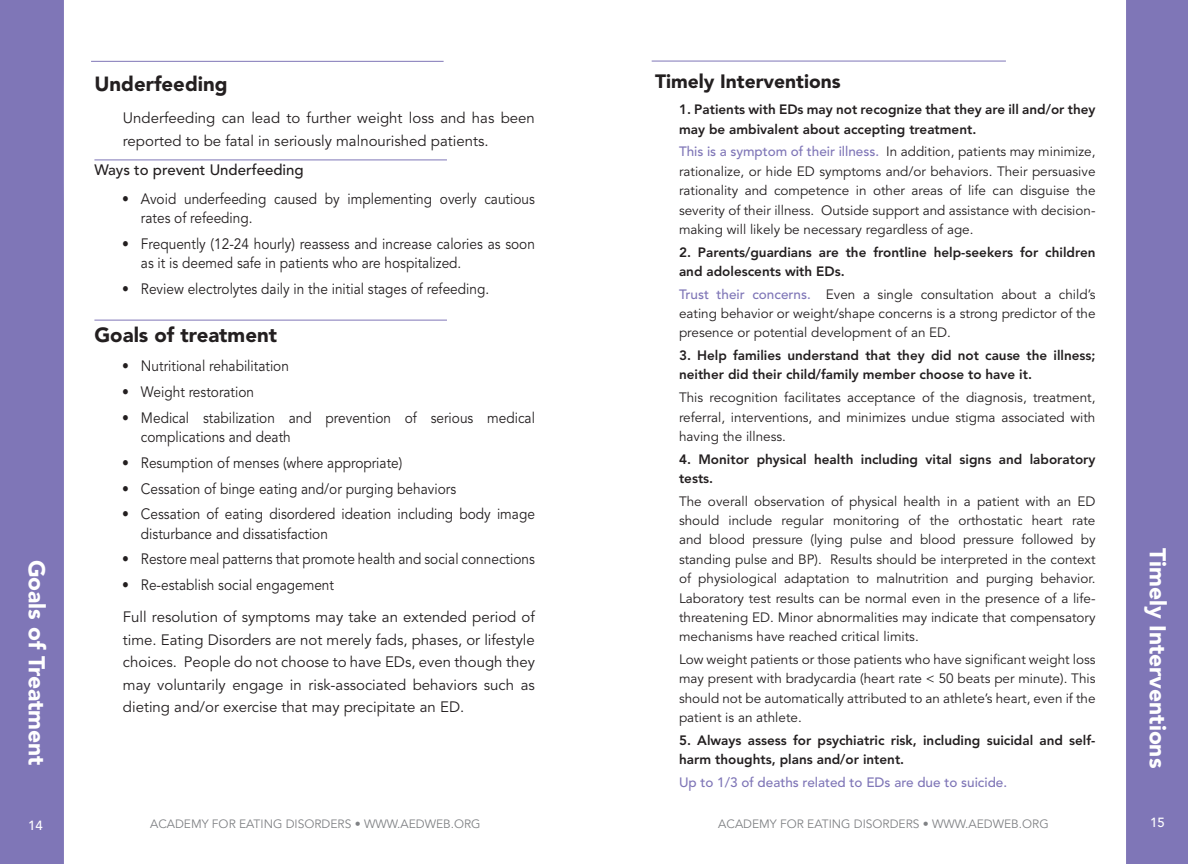
<style>
.page{position:relative;width:1188px;height:864px;background:#fff}
.page>*{position:absolute;margin:0;border:0;box-sizing:border-box;transform-origin:0 0}
.t1{font:900 22.8px "Avenir";color:#fff}
.t2{font:900 20.4px "Avenir";color:#231f20}
.t3{font:900 19.2px "Avenir";color:#231f20}
.t4{font:15px/19.4px "Avenir";color:#231f20;scale:.91 1}
.t5{font:15px/22.5px "Avenir";color:#231f20}
.t6{font:500 15px "Avenir";color:#231f20}
.t7{font:13.5px/19.4px "Avenir";color:#231f20;text-align:justify}
.t8{font:800 13.5px/19.4px "Avenir";color:#231f20}
.t9{font:500 13.5px "Avenir";color:#7f76b7}
.t10{font:500 13.2px "Avenir";color:#fff}
.t11{font:12px "Avenir";color:#808285}
.s1{font-weight:500;color:#7f76b7}
</style>
<div class="page">
<div style="left:0;top:0;width:64px;height:864px;background:#7f76b7"></div>
<div style="left:1126px;top:0;width:62px;height:864px;background:#7f76b7"></div>
<hr style="left:652px;top:61px;width:354px;height:1px;background:#7f76b7">
<hr style="left:91px;top:61px;width:353px;height:1px;background:#7f76b7">
<hr style="left:94px;top:160px;width:353px;height:1px;background:#7f76b7">
<hr style="left:94px;top:320px;width:353px;height:1px;background:#7f76b7">
<h1 class="t1" style="left:46px;top:560px;width:207px;rotate:90deg">Goals of Treatment</h1>
<h2 class="t2" style="left:94px;top:76px;width:135px">Underfeeding</h2>
<p class="t5" style="left:123px;top:108px;width:413px">Underfeeding can lead to further weight loss and has been reported to be fatal in seriously malnourished patients.</p>
<p class="t6" style="left:94px;top:164px;width:211px">Ways to prevent Underfeeding</p>
<p class="t4" style="left:141px;top:190px;width:434px;text-indent:-19px">• Avoid underfeeding caused by implementing overly cautious rates of refeeding.</p>
<p class="t4" style="left:141px;top:235px;width:434px;text-indent:-19px">• Frequently (12-24 hourly) reassess and increase calories as soon as it is deemed safe in patients who are hospitalized.</p>
<p class="t4" style="left:122px;top:280px;width:405px">• Review electrolytes daily in the initial stages of refeeding.</p>
<h2 class="t2" style="left:94px;top:327px;width:184px">Goals of treatment</h2>
<p class="t4" style="left:122px;top:358px;width:185px">• Nutritional rehabilitation</p>
<p class="t4" style="left:122px;top:383px;width:147px">• Weight restoration</p>
<p class="t4" style="left:141px;top:409px;width:434px;text-indent:-19px">• Medical stabilization and prevention of serious medical complications and death</p>
<p class="t4" style="left:122px;top:454px;width:310px">• Resumption of menses (where appropriate)</p>
<p class="t4" style="left:122px;top:480px;width:369px">• Cessation of binge eating and/or purging behaviors</p>
<p class="t4" style="left:141px;top:506px;width:434px;text-indent:-19px">• Cessation of eating disordered ideation including body image disturbance and dissatisfaction</p>
<p class="t4" style="left:122px;top:551px;width:455px">• Restore meal patterns that promote health and social connections</p>
<p class="t4" style="left:122px;top:570px;width:455px;line-height:32.2px">• Re-establish social engagement<br>Full resolution of symptoms may take an extended period of</p>
<p class="t5" style="left:123px;top:630px;width:413px;text-align:justify">time. Eating Disorders are not merely fads, phases, or lifestyle choices. People do not choose to have EDs, even though they may voluntarily engage in risk-associated behaviors such as dieting and/or exercise that may precipitate an ED.</p>
<h3 class="t3" style="left:655px;top:74px;width:187px">Timely Interventions</h3>
<p class="t8" style="left:679px;top:101px;width:418px">1. Patients with EDs may not recognize that they are ill and/or they may be ambivalent about accepting treatment.</p>
<p class="t7" style="left:679px;top:143px;width:418px"><span class="s1">This is a symptom of their illness.</span> In addition, patients may minimize, rationalize, or hide ED symptoms and/or behaviors. Their persuasive rationality and competence in other areas of life can disguise the severity of their illness. Outside support and assistance with decision&shy;making will likely be necessary regardless of age.</p>
<p class="t8" style="left:679px;top:243px;width:418px">2. Parents/guardians are the frontline help-seekers for children and adolescents with EDs.</p>
<p class="t7" style="left:679px;top:285px;width:418px"><span class="s1">Trust their concerns.</span> Even a single consultation about a child’s eating behavior or weight/shape concerns is a strong predictor of the presence or potential development of an ED.</p>
<p class="t8" style="left:679px;top:347px;width:418px">3. Help families understand that they did not cause the illness; neither did their child/family member choose to have it.</p>
<p class="t7" style="left:679px;top:389px;width:418px">This recognition facilitates acceptance of the diagnosis, treatment, referral, interventions, and minimizes undue stigma associated with having the illness.</p>
<p class="t8" style="left:679px;top:450px;width:418px">4. Monitor physical health including vital signs and laboratory tests.</p>
<p class="t7" style="left:679px;top:492px;width:418px">The overall observation of physical health in a patient with an ED should include regular monitoring of the orthostatic heart rate and blood pressure (lying pulse and blood pressure followed by standing pulse and BP). Results should be interpreted in the context of physiological adaptation to malnutrition and purging behavior.<br>Laboratory test results can be normal even in the presence of a life&shy;threatening ED. Minor abnormalities may indicate that compensatory mechanisms have reached critical limits.</p>
<p class="t7" style="left:679px;top:651px;width:418px">Low weight patients or those patients who have significant weight loss may present with bradycardia (heart rate &lt; 50 beats per minute). This should not be automatically attributed to an athlete’s heart, even if the patient is an athlete.</p>
<p class="t8" style="left:679px;top:732px;width:418px">5. Always assess for psychiatric risk, including suicidal and self&shy;harm thoughts, plans and/or intent.</p>
<p class="t9" style="left:679px;top:777px;width:330px">Up to 1/3 of deaths related to EDs are due to suicide.</p>
<h1 class="t1" style="left:1167px;top:548px;width:222px;rotate:90deg">Timely Interventions</h1>
<p class="t10" style="left:28px;top:820px;width:16px">14</p>
<p class="t11" style="left:150px;top:819px;width:332px">ACADEMY FOR EATING DISORDERS • WWW.AEDWEB.ORG</p>
<p class="t11" style="left:718px;top:819px;width:332px">ACADEMY FOR EATING DISORDERS • WWW.AEDWEB.ORG</p>
<p class="t10" style="left:1150px;top:817px;width:16px">15</p>
</div>
